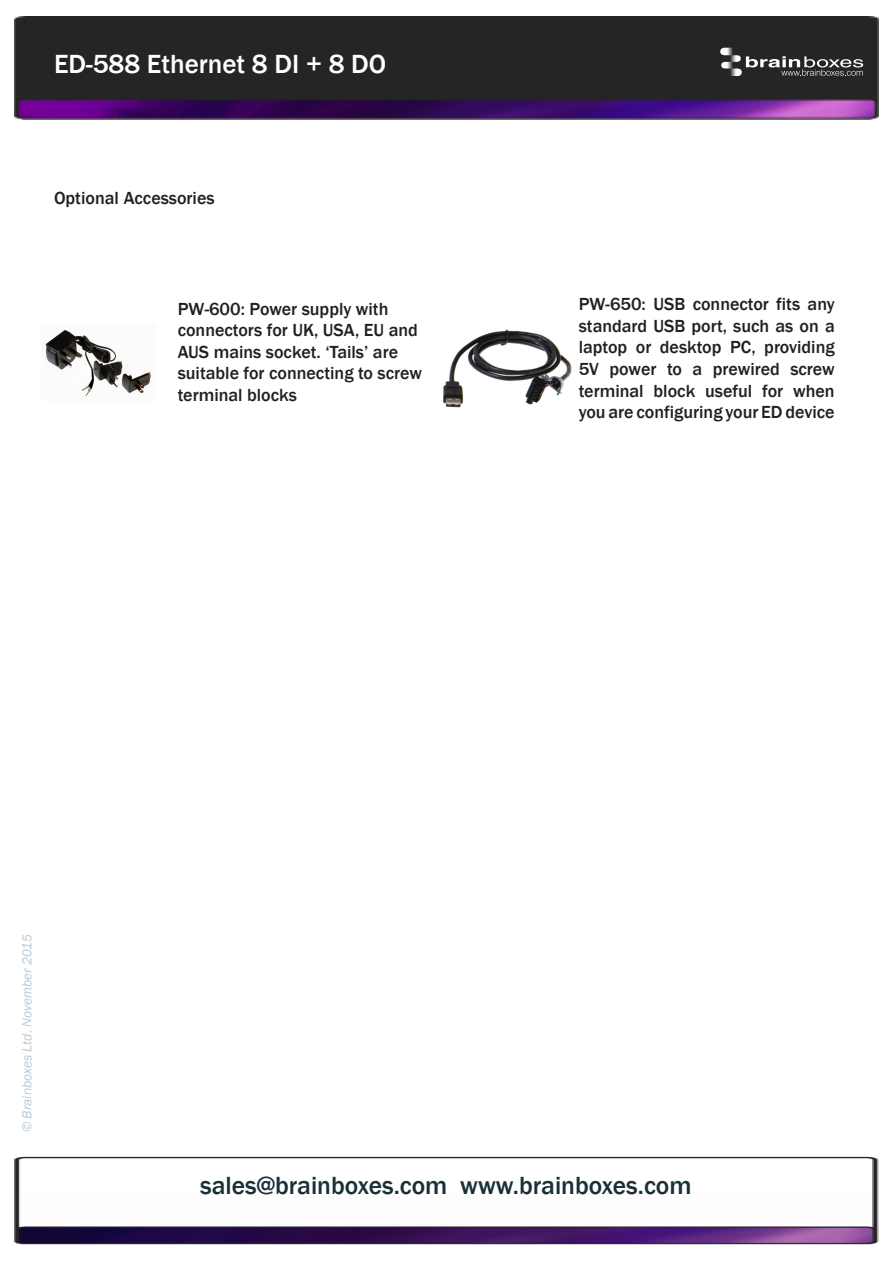
<style>
.page{position:relative;width:893px;height:1263px;background:#fff}
.page>*{position:absolute;margin:0;border:0;box-sizing:border-box;transform-origin:0 0}
.t1{font:500 27px "Franklin Gothic";color:#fff}
.t2{font:500 25.5px "Franklin Gothic";color:#183036}
.t3{font:500 18px/21.6px "Franklin Gothic";color:#231f20;text-align:justify}
.t4{font:italic 13.5px "Franklin Gothic";color:#b9c8d5}
</style>
<div class="page">
<img style="left:14px;top:1156px;width:865px;height:89px">
<img style="left:15px;top:16px;width:863px;height:104px">
<svg style="left:720px;top:48px;width:143px;height:28px;background:#515151"></svg>
<img style="left:45px;top:330px;width:106px;height:67px">
<img style="left:443px;top:329px;width:129px;height:79px">
<p class="t1" style="left:54px;top:47px;width:334px">ED-588 Ethernet 8 DI + 8 DO</p>
<p class="t3" style="left:54px;top:188px;width:162px">Optional Accessories</p>
<p class="t3" style="left:178px;top:298px;width:246px;text-align:left">PW-600: Power supply with connectors for UK, USA, EU and<br>AUS mains socket. ‘Tails’ are suitable for connecting to screw terminal blocks</p>
<p class="t3" style="left:579px;top:294px;width:258px">PW-650: USB connector fits any standard USB port, such as on a laptop or desktop PC, providing 5V power to a prewired screw terminal block useful for when you are configuring your ED device</p>
<p class="t4" style="left:19px;top:1132px;width:200px;rotate:-90deg">© Brainboxes Ltd. November 2015</p>
<h2 class="t2" style="left:200px;top:1169px;width:493px">sales@brainboxes.com www.brainboxes.com</h2>
</div>
